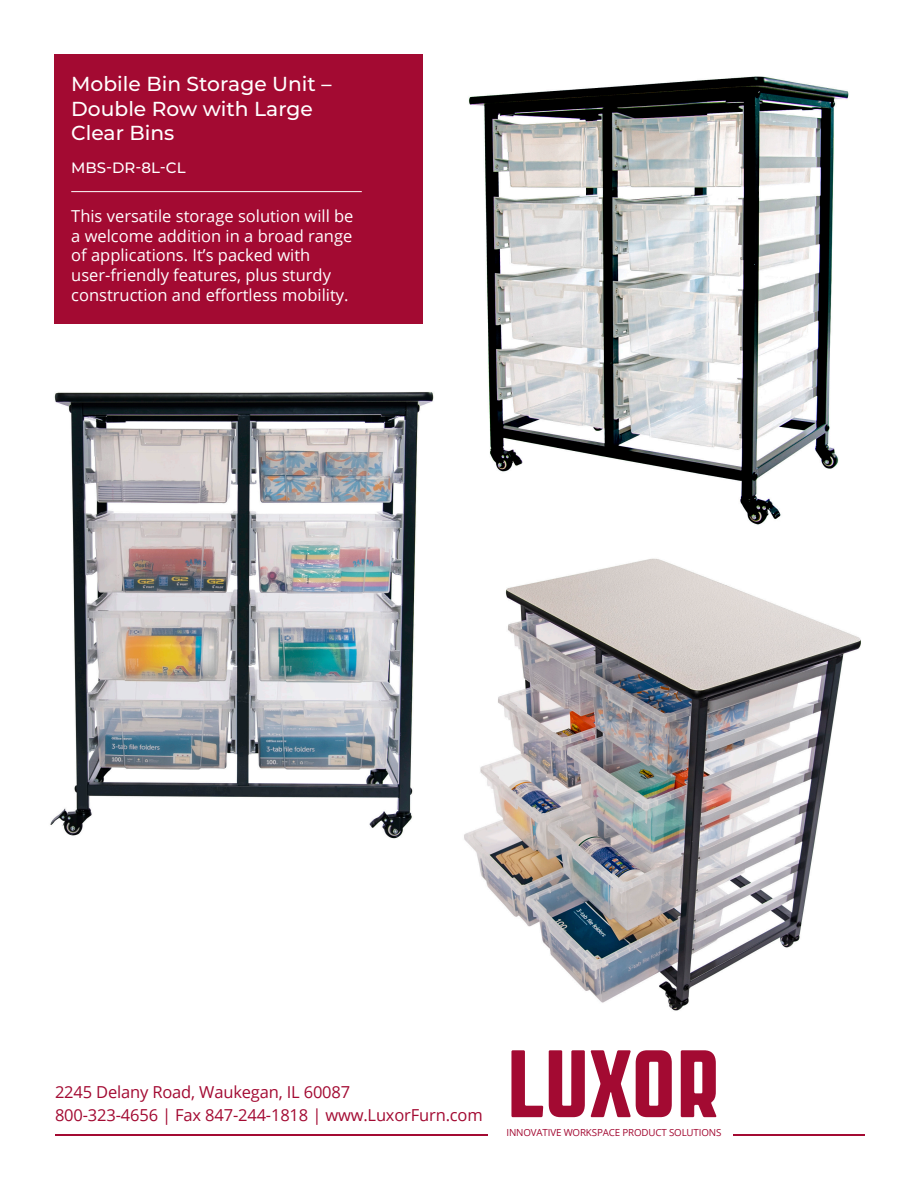
<style>
.page{position:relative;width:918px;height:1188px;background:#fff}
.page>*{position:absolute;margin:0;border:0;box-sizing:border-box;transform-origin:0 0}
.Cover_Headline_-_Col{font:500 20.25px/24.3px "Montserrat";color:#fff}
.Description_Text{font:16.5px/19.8px "Open Sans";color:#fff}
.Footer_Contact_info{font:16.5px "Open Sans";letter-spacing:-.01em;color:#a30a32}
.Small_Headline_cover{font:500 15px "Montserrat";color:#fff}
.t1{font:9.75px "Open Sans";letter-spacing:-.015em;color:#a30a32}
</style>
<div class="page">
<img style="left:468px;top:76px;width:381px;height:449px">
<div style="left:54px;top:54px;width:368px;height:270px;background:#a30a32"></div>
<hr style="left:71px;top:191px;width:291px;height:1px;background:#fff">
<img style="left:50px;top:392px;width:384px;height:447px">
<img style="left:464px;top:558px;width:397px;height:453px">
<svg style="left:511px;top:1050px;width:32px;height:67px"></svg>
<svg style="left:549px;top:1050px;width:36px;height:67px"></svg>
<svg style="left:591px;top:1050px;width:81px;height:67px"></svg>
<svg style="left:681px;top:1050px;width:36px;height:67px"></svg>
<hr style="left:55px;top:1134px;width:432px;height:1px;background:#a30a32">
<hr style="left:733px;top:1134px;width:132px;height:1px;background:#a30a32">
<p class="Cover_Headline_-_Col" style="left:71px;top:71px;width:262px">Mobile Bin Storage Unit –<br>Double Row with Large<br>Clear Bins</p>
<p class="Small_Headline_cover" style="left:71px;top:158px;width:116px">MBS-DR-8L-CL</p>
<p class="Description_Text" style="left:71px;top:206px;width:284px">This versatile storage solution will be a welcome addition in a broad range of applications. It’s packed with user-friendly features, plus sturdy construction and effortless mobility.</p>
<p class="Footer_Contact_info" style="left:55px;top:1081px;width:297px">2245 Delany Road, Waukegan, IL 60087</p>
<p class="Footer_Contact_info" style="left:55px;top:1104px;width:429px">800-323-4656 | Fax 847-244-1818 | www.LuxorFurn.com</p>
<p class="t1" style="left:507px;top:1126px;width:216px">INNOVATIVE WORKSPACE PRODUCT SOLUTIONS</p>
</div>
